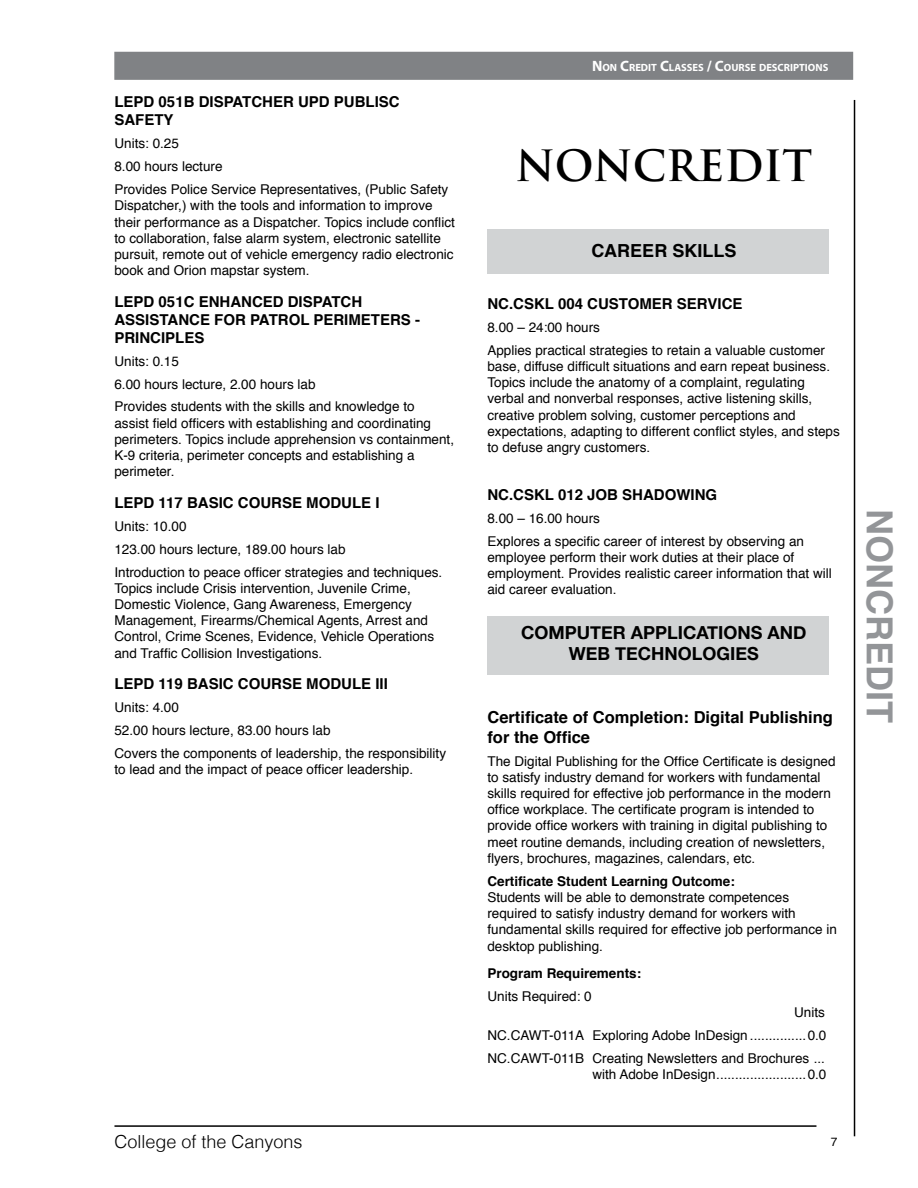
<style>
.page{position:relative;width:918px;height:1188px;background:#fff}
.page>*{position:absolute;margin:0;border:0;box-sizing:border-box;transform-origin:0 0}
.t1{font:700 42px "Trajan Pro";letter-spacing:-.005em;color:#000}
.t2{font:700 36px "Helvetica";color:#939598}
.t3{font:700 18px/21.6px "Helvetica Neue";color:#000;text-align:center}
.t4{font:300 18px "Helvetica";color:#000}
.t5{font:700 18px "Helvetica";color:#000}
.t6{font:700 16.5px/19.8px "Helvetica";color:#000}
.t7{font:700 15px/18px "Helvetica";color:#000}
.t8{font:13.5px/16.2px "Helvetica";color:#000}
.t9{font:13.5px/16.2px "Helvetica CE";color:#000}
.t10{font:700 13.5px "Helvetica";color:#000}
.t11{font:12px "Helvetica";color:#000}
.t12{font:700 10.5px "Myriad Pro";color:#fff}
.s1{font-size:15px}
</style>
<div class="page">
<hr style="left:114px;top:1125px;width:702px;height:2px;background:#000">
<hr style="left:854px;top:100px;width:1px;height:1036px;background:#000">
<div style="left:487px;top:230px;width:342px;height:44px;background:#d1d3d4"></div>
<div style="left:487px;top:616px;width:342px;height:58px;background:#d1d3d4"></div>
<div style="left:114px;top:52px;width:739px;height:28px;background:#808285;border:2px solid #808285"></div>
<p class="t7" style="left:114px;top:93px;width:287px">LEPD 051B DISPATCHER UPD PUBLISC<br>SAFETY</p>
<p class="t8" style="left:114px;top:136px;width:66px">Units: 0.25</p>
<p class="t8" style="left:114px;top:159px;width:110px">8.00 hours lecture</p>
<p class="t8" style="left:114px;top:182px;width:342px">Provides Police Service Representatives, (Public Safety Dispatcher,) with the tools and information to improve their performance as a Dispatcher. Topics include conflict to collaboration, false alarm system, electronic satellite pursuit, remote out of vehicle emergency radio electronic book and Orion mapstar system.</p>
<p class="t7" style="left:114px;top:293px;width:307px">LEPD 051C ENHANCED DISPATCH<br>ASSISTANCE FOR PATROL PERIMETERS -<br>PRINCIPLES</p>
<p class="t8" style="left:114px;top:353px;width:66px">Units: 0.15</p>
<p class="t8" style="left:114px;top:376px;width:203px">6.00 hours lecture, 2.00 hours lab</p>
<p class="t8" style="left:114px;top:399px;width:341px">Provides students with the skills and knowledge to<br>assist field officers with establishing and coordinating perimeters. Topics include apprehension vs containment, K-9 criteria, perimeter concepts and establishing a perimeter.</p>
<p class="t7" style="left:114px;top:494px;width:267px">LEPD 117 BASIC COURSE MODULE I</p>
<p class="t8" style="left:114px;top:518px;width:74px">Units: 10.00</p>
<p class="t8" style="left:114px;top:541px;width:233px">123.00 hours lecture, 189.00 hours lab</p>
<p class="t8" style="left:114px;top:564px;width:329px">Introduction to peace officer strategies and techniques.<br>Topics include Crisis intervention, Juvenile Crime, Domestic Violence, Gang Awareness, Emergency Management, Firearms/Chemical Agents, Arrest and Control, Crime Scenes, Evidence, Vehicle Operations and Traffic Collision Investigations.</p>
<p class="t7" style="left:114px;top:675px;width:275px">LEPD 119 BASIC COURSE MODULE III</p>
<p class="t8" style="left:114px;top:700px;width:66px">Units: 4.00</p>
<p class="t8" style="left:114px;top:723px;width:218px">52.00 hours lecture, 83.00 hours lab</p>
<p class="t8" style="left:114px;top:746px;width:333px">Covers the components of leadership, the responsibility to lead and the impact of peace officer leadership.</p>
<p class="t12" style="left:592px;top:60px;width:238px"><span class="s1">N</span>ON <span class="s1">C</span>REDIT <span class="s1">C</span>LASSES <span class="s1">/ C</span>OURSE DESCRIPTIONS</p>
<h1 class="t1" style="left:515px;top:139px;width:298px">NONCREDIT</h1>
<p class="t5" style="left:591px;top:236px;width:147px">CAREER SKILLS</p>
<p class="t7" style="left:487px;top:295px;width:257px">NC.CSKL 004 CUSTOMER SERVICE</p>
<p class="t8" style="left:487px;top:319px;width:114px">8.00 – 24:00 hours</p>
<p class="t8" style="left:487px;top:342px;width:354px">Applies practical strategies to retain a valuable customer base, diffuse difficult situations and earn repeat business.<br>Topics include the anatomy of a complaint, regulating verbal and nonverbal responses, active listening skills, creative problem solving, customer perceptions and expectations, adapting to different conflict styles, and steps to defuse angry customers.</p>
<p class="t7" style="left:487px;top:486px;width:231px">NC.CSKL 012 JOB SHADOWING</p>
<p class="t8" style="left:487px;top:510px;width:114px">8.00 – 16.00 hours</p>
<p class="t8" style="left:487px;top:533px;width:346px">Explores a specific career of interest by observing an employee perform their work duties at their place of employment. Provides realistic career information that will aid career evaluation.</p>
<p class="t3" style="left:521px;top:622px;width:287px">COMPUTER APPLICATIONS AND<br>WEB TECHNOLOGIES</p>
<p class="t6" style="left:487px;top:707px;width:347px">Certificate of Completion: Digital Publishing for the Office</p>
<p class="t9" style="left:487px;top:754px;width:350px">The Digital Publishing for the Office Certificate is designed to satisfy industry demand for workers with fundamental skills required for effective job performance in the modern office workplace. The certificate program is intended to provide office workers with training in digital publishing to meet routine demands, including creation of newsletters, flyers, brochures, magazines, calendars, etc.</p>
<p class="t10" style="left:487px;top:870px;width:249px">Certificate Student Learning Outcome:</p>
<p class="t8" style="left:487px;top:890px;width:351px">Students will be able to demonstrate competences required to satisfy industry demand for workers with fundamental skills required for effective job performance in desktop publishing.</p>
<p class="t10" style="left:487px;top:963px;width:155px">Program Requirements:</p>
<p class="t8" style="left:487px;top:989px;width:106px">Units Required: 0</p>
<p class="t8" style="left:794px;top:1005px;width:32px">Units</p>
<p class="t8" style="left:487px;top:1028px;width:340px">NC.CAWT-011A Exploring Adobe InDesign ...............0.0</p>
<p class="t8" style="left:487px;top:1051px;width:341px;text-align:right">NC.CAWT-011B Creating Newsletters and Brochures ... with Adobe InDesign........................0.0</p>
<h3 class="t4" style="left:114px;top:1127px;width:190px">College of the Canyons</h3>
<p class="t11" style="left:831px;top:1133px;width:8px">7</p>
<p class="t2" style="left:908px;top:509px;width:215px;rotate:90deg">NONCREDIT</p>
</div>
